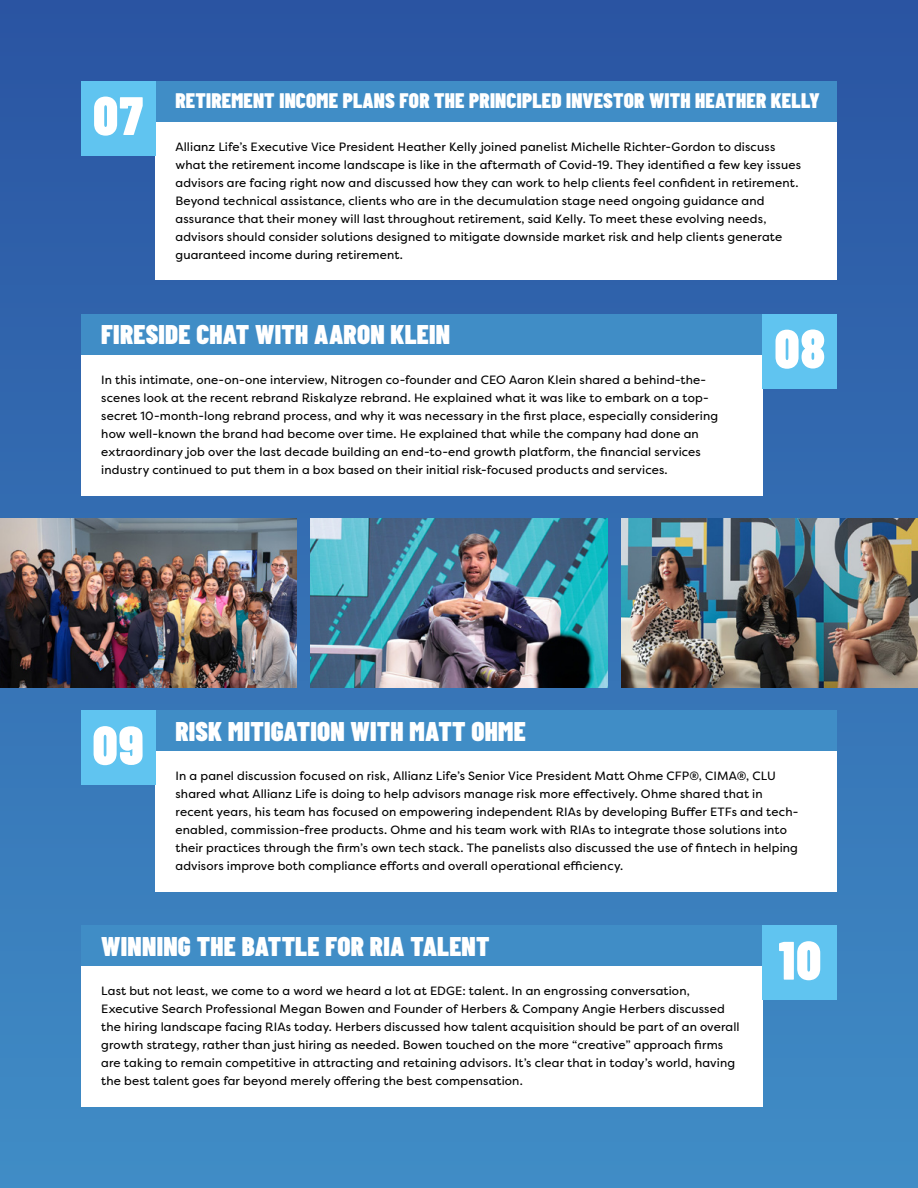
<style>
.page{position:relative;width:918px;height:1188px;background:#fff}
.page>*{position:absolute;margin:0;border:0;box-sizing:border-box;transform-origin:0 0}
.t1{font:900 54px "Barlow Condensed";letter-spacing:.025em;color:#fff}
.t2{font:900 27px "Barlow Condensed";letter-spacing:.01em;color:#fff}
.t3{font:900 21px "Barlow Condensed";letter-spacing:.01em;color:#fff}
.t4{font:12px/18px "Filson Pro";letter-spacing:.015em;color:#000}
</style>
<div class="page">
<div style="left:0;top:0;width:918px;height:1188px;background:linear-gradient(to bottom,#2a54a2,#408dc6)"></div>
<div style="left:81px;top:355px;width:682px;height:140px;background:#fff"></div>
<div style="left:81px;top:314px;width:682px;height:41px;background:#408dc6"></div>
<div style="left:763px;top:314px;width:74px;height:74px;background:#60c4f0"></div>
<div style="left:81px;top:966px;width:682px;height:141px;background:#fff"></div>
<div style="left:81px;top:926px;width:682px;height:40px;background:#408dc6"></div>
<div style="left:763px;top:926px;width:74px;height:74px;background:#60c4f0"></div>
<div style="left:155px;top:751px;width:682px;height:141px;background:#fff"></div>
<div style="left:155px;top:711px;width:682px;height:40px;background:#408dc6"></div>
<div style="left:81px;top:711px;width:74px;height:74px;background:#60c4f0"></div>
<div style="left:155px;top:122px;width:682px;height:158px;background:#fff"></div>
<div style="left:155px;top:81px;width:682px;height:41px;background:#408dc6"></div>
<div style="left:81px;top:81px;width:74px;height:74px;background:#60c4f0"></div>
<img style="left:0;top:519px;width:297px;height:168px">
<img style="left:310px;top:519px;width:298px;height:168px">
<img style="left:621px;top:519px;width:297px;height:168px">
<h1 class="t1" style="left:93px;top:77px;width:51px">07</h1>
<h3 class="t3" style="left:176px;top:86px;width:646px">RETIREMENT INCOME PLANS FOR THE PRINCIPLED INVESTOR WITH HEATHER KELLY</h3>
<p class="t4" style="left:176px;top:137px;width:627px">Allianz Life’s Executive Vice President Heather Kelly joined panelist Michelle Richter-Gordon to discuss what the retirement income landscape is like in the aftermath of Covid-19. They identified a few key issues advisors are facing right now and discussed how they can work to help clients feel confident in retirement.<br>Beyond technical assistance, clients who are in the decumulation stage need ongoing guidance and assurance that their money will last throughout retirement, said Kelly. To meet these evolving needs, advisors should consider solutions designed to mitigate downside market risk and help clients generate guaranteed income during retirement.</p>
<h2 class="t2" style="left:101px;top:316px;width:350px">FIRESIDE CHAT WITH AARON KLEIN</h2>
<h1 class="t1" style="left:775px;top:311px;width:52px">08</h1>
<p class="t4" style="left:101px;top:370px;width:618px">In this intimate, one-on-one interview, Nitrogen co-founder and CEO Aaron Klein shared a behind-the&shy;scenes look at the recent rebrand Riskalyze rebrand. He explained what it was like to embark on a top&shy;secret 10-month-long rebrand process, and why it was necessary in the first place, especially considering how well-known the brand had become over time. He explained that while the company had done an extraordinary job over the last decade building an end-to-end growth platform, the financial services industry continued to put them in a box based on their initial risk-focused products and services.</p>
<h1 class="t1" style="left:93px;top:707px;width:52px">09</h1>
<h2 class="t2" style="left:176px;top:712px;width:352px">RISK MITIGATION WITH MATT OHME</h2>
<p class="t4" style="left:176px;top:767px;width:624px">In a panel discussion focused on risk, Allianz Life’s Senior Vice President Matt Ohme CFP®, CIMA®, CLU shared what Allianz Life is doing to help advisors manage risk more effectively. Ohme shared that in recent years, his team has focused on empowering independent RIAs by developing Buffer ETFs and tech&shy;enabled, commission-free products. Ohme and his team work with RIAs to integrate those solutions into their practices through the firm’s own tech stack. The panelists also discussed the use of fintech in helping advisors improve both compliance efforts and overall operational efficiency.</p>
<h2 class="t2" style="left:101px;top:927px;width:390px">WINNING THE BATTLE FOR RIA TALENT</h2>
<h1 class="t1" style="left:779px;top:922px;width:44px">10</h1>
<p class="t4" style="left:101px;top:982px;width:640px">Last but not least, we come to a word we heard a lot at EDGE: talent. In an engrossing conversation, Executive Search Professional Megan Bowen and Founder of Herbers &amp; Company Angie Herbers discussed the hiring landscape facing RIAs today. Herbers discussed how talent acquisition should be part of an overall growth strategy, rather than just hiring as needed. Bowen touched on the more “creative” approach firms are taking to remain competitive in attracting and retaining advisors. It’s clear that in today’s world, having the best talent goes far beyond merely offering the best compensation.</p>
</div>
